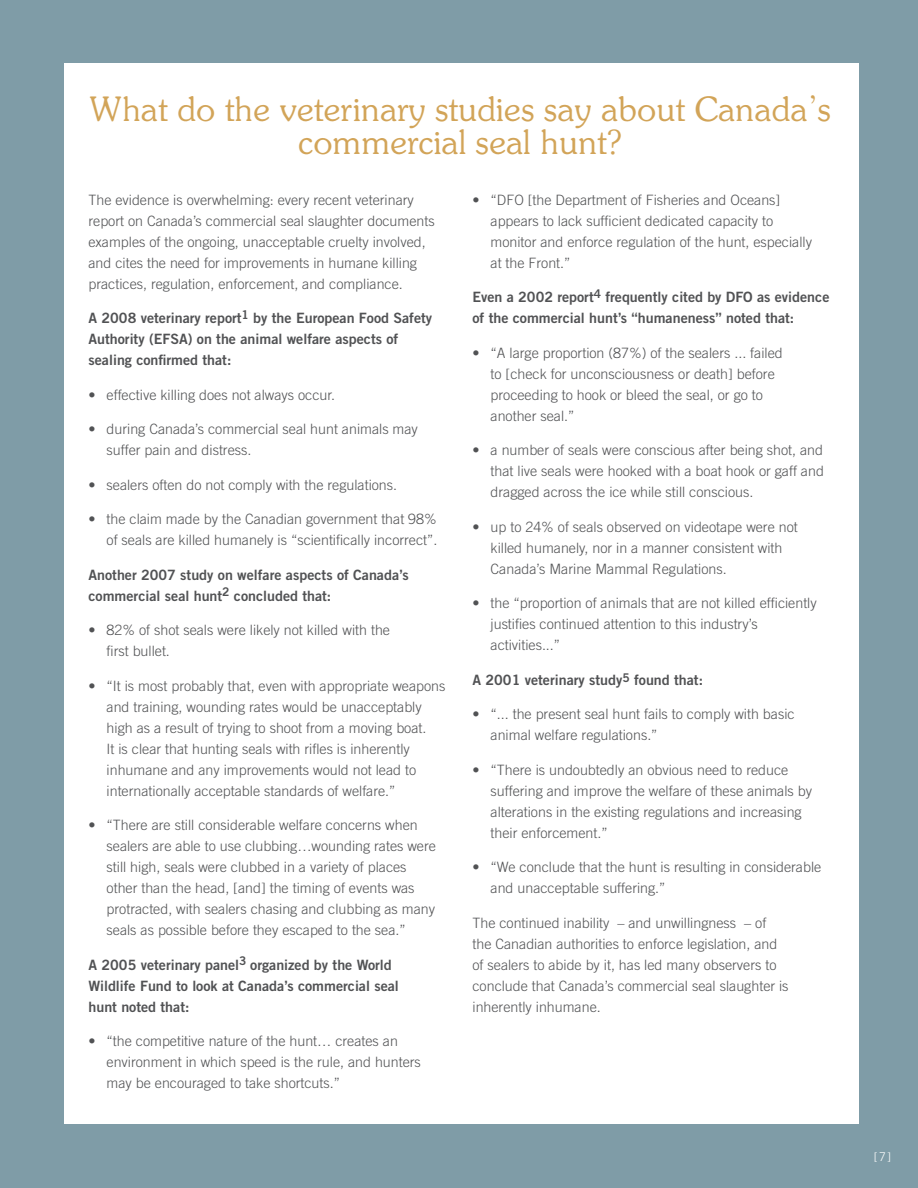
<style>
.page{position:relative;width:918px;height:1188px;background:#fff}
.page>*{position:absolute;margin:0;border:0;box-sizing:border-box;transform-origin:0 0}
.t1{font:34.5px/33px "Soutane";color:#d2a458;text-align:center}
.t2{font:300 14.25px/21px "Trade Gothic";color:#515254}
.t3{font:14.25px/21px "Trade Gothic Bold Two";color:#515254}
.t4{font:300 12px "Trade Gothic";color:#fff}
</style>
<div class="page">
<img style="left:0;top:0;width:1px;height:512px">
<div style="left:1px;top:0;width:917px;height:1188px;background:#7f9ca7"></div>
<div style="left:64px;top:63px;width:796px;height:1061px;background:#fff"></div>
<h1 class="t1" style="left:90px;top:94px;width:743px">What do the veterinary studies say about Canada’s commercial seal hunt?</h1>
<p class="t2" style="left:88px;top:189px;width:348px">The evidence is overwhelming: every recent veterinary report on Canada’s commercial seal slaughter documents examples of the ongoing, unacceptable cruelty involved, and cites the need for improvements in humane killing practices, regulation, enforcement, and compliance.</p>
<p class="t3" style="left:88px;top:307px;width:345px">A 2008 veterinary report<sup>1</sup> by the European Food Safety<br>Authority (EFSA) on the animal welfare aspects of sealing confirmed that:</p>
<p class="t2" style="left:89px;top:384px;width:248px">• effective killing does not always occur.</p>
<p class="t2" style="left:107px;top:418px;width:313px;text-indent:-18px">• during Canada’s commercial seal hunt animals may suffer pain and distress.</p>
<p class="t2" style="left:89px;top:474px;width:310px">• sealers often do not comply with the regulations.</p>
<p class="t2" style="left:89px;top:508px;width:350px;text-align:right">• the claim made by the Canadian government that 98% of seals are killed humanely is “scientifically incorrect”.</p>
<p class="t3" style="left:89px;top:564px;width:322px">Another 2007 study on welfare aspects of Canada’s commercial seal hunt<sup>2</sup> concluded that:</p>
<p class="t2" style="left:107px;top:619px;width:285px;text-indent:-18px">• 82% of shot seals were likely not killed with the first bullet.</p>
<p class="t2" style="left:107px;top:675px;width:340px;text-indent:-18px">• “It is most probably that, even with appropriate weapons and training, wounding rates would be unacceptably high as a result of trying to shoot from a moving boat.<br>It is clear that hunting seals with rifles is inherently inhumane and any improvements would not lead to internationally acceptable standards of welfare.”</p>
<p class="t2" style="left:107px;top:815px;width:331px;text-indent:-18px">• “There are still considerable welfare concerns when sealers are able to use clubbing…wounding rates were still high, seals were clubbed in a variety of places other than the head, [and] the timing of events was protracted, with sealers chasing and clubbing as many seals as possible before they escaped to the sea.”</p>
<p class="t3" style="left:89px;top:954px;width:312px">A 2005 veterinary panel<sup>3</sup> organized by the World<br>Wildlife Fund to look at Canada’s commercial seal hunt noted that:</p>
<p class="t2" style="left:107px;top:1030px;width:316px;text-indent:-18px">• “the competitive nature of the hunt… creates an environment in which speed is the rule, and hunters may be encouraged to take shortcuts.”</p>
<p class="t2" style="left:491px;top:189px;width:323px;text-indent:-18px">• “DFO [the Department of Fisheries and Oceans] appears to lack sufficient dedicated capacity to monitor and enforce regulation of the hunt, especially at the Front.”</p>
<p class="t3" style="left:472px;top:286px;width:358px">Even a 2002 report<sup>4</sup> frequently cited by DFO as evidence of the commercial hunt’s “humaneness” noted that:</p>
<p class="t2" style="left:491px;top:342px;width:294px;text-indent:-18px">• “A large proportion (87%) of the sealers ... failed to [check for unconsciousness or death] before proceeding to hook or bleed the seal, or go to another seal.”</p>
<p class="t2" style="left:491px;top:439px;width:335px;text-align:justify;text-indent:-18px">• a number of seals were conscious after being shot, and that live seals were hooked with a boat hook or gaff and dragged across the ice while still conscious.</p>
<p class="t2" style="left:491px;top:516px;width:309px;text-indent:-18px">• up to 24% of seals observed on videotape were not killed humanely, nor in a manner consistent with<br>Canada’s Marine Mammal Regulations.</p>
<p class="t2" style="left:491px;top:593px;width:328px;text-indent:-18px">• the “proportion of animals that are not killed efficiently justifies continued attention to this industry’s activities...”</p>
<p class="t3" style="left:472px;top:669px;width:232px">A 2001 veterinary study<sup>5</sup> found that:</p>
<p class="t2" style="left:491px;top:703px;width:306px;text-indent:-18px">• “... the present seal hunt fails to comply with basic animal welfare regulations.”</p>
<p class="t2" style="left:491px;top:759px;width:323px;text-indent:-18px">• “There is undoubtedly an obvious need to reduce suffering and improve the welfare of these animals by alterations in the existing regulations and increasing their enforcement.”</p>
<p class="t2" style="left:491px;top:856px;width:332px;text-indent:-18px">• “We conclude that the hunt is resulting in considerable and unacceptable suffering.”</p>
<p class="t2" style="left:473px;top:912px;width:318px">The continued inability – and unwillingness – of the Canadian authorities to enforce legislation, and of sealers to abide by it, has led many observers to conclude that Canada’s commercial seal slaughter is inherently inhumane.</p>
<p class="t4" style="left:874px;top:1150px;width:19px">[7]</p>
</div>
